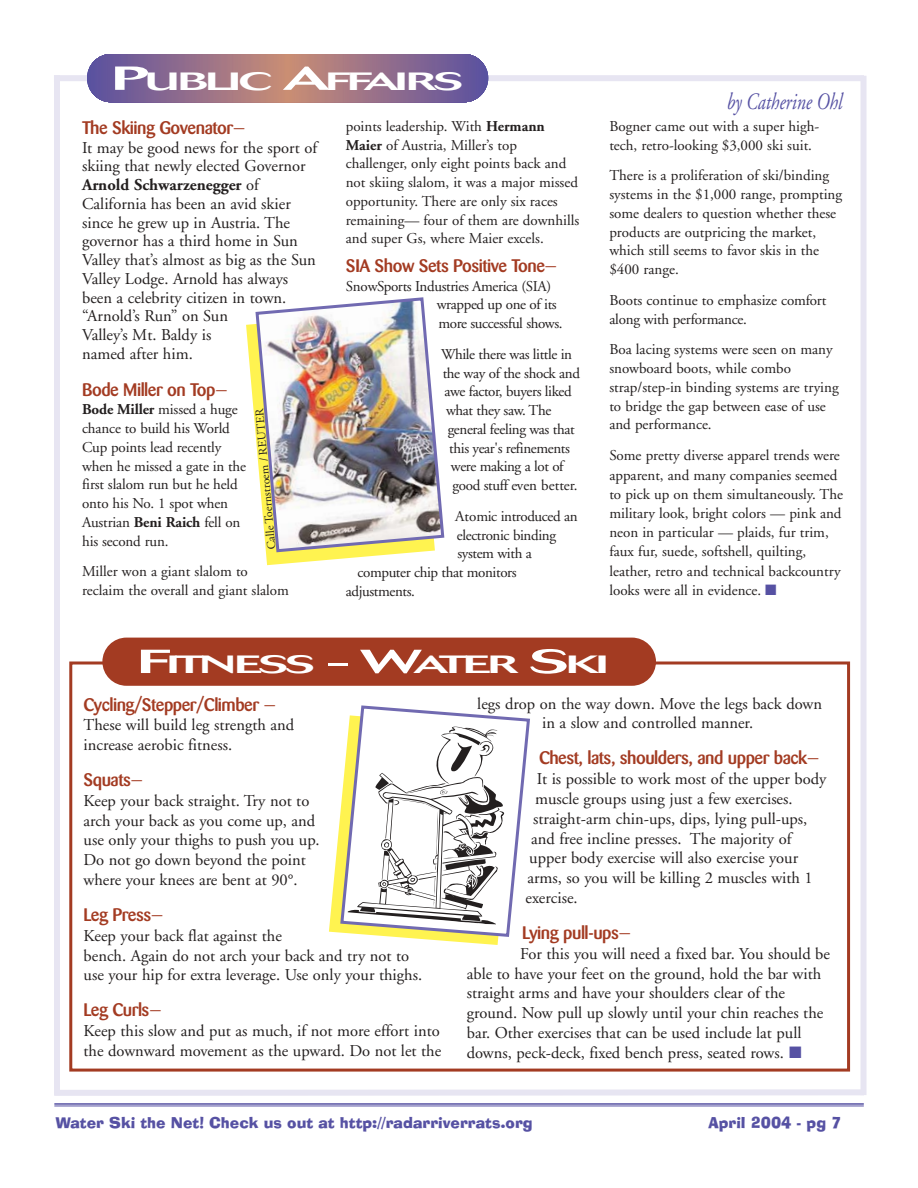
<style>
.page{position:relative;width:918px;height:1188px;background:#fff}
.page>*{position:absolute;margin:0;border:0;box-sizing:border-box;transform-origin:0 0}
.t1{font:500 24.75px "Cosmos";letter-spacing:-.065em;color:#fff;scale:2 1}
.t2{font:italic 23.4px "Adobe Garamond";color:#5651a3;scale:.77 1}
.t3{font:500 18px "Barmeno";letter-spacing:-.025em;color:#a33b22}
.t4{font:16.5px/19.8px "Adobe Garamond";color:#231f1f}
.t5{font:15px/18.8px "Adobe Garamond";color:#231f1f}
.t6{font:15px/18.8px "Adobe Garamond";letter-spacing:-.025em;color:#231f1f}
.t7{font:15px "Ad Lib BT";color:#5651a3}
.t8{font:12px "Adobe Garamond";color:#231f1f}
.s1{font-size:33px}
.s2{font-weight:700}
.s3{color:#5651a3}
</style>
<div class="page">
<hr style="left:54px;top:1103px;width:810px;height:2px;background:#5651a3">
<hr style="left:54px;top:1106px;width:810px;height:1px;background:#5651a3">
<div style="left:69px;top:662px;width:781px;height:410px;border:3px solid #a33b22"></div>
<div style="left:861px;top:76px;width:6px;height:1019px;background:#e7e5f2"></div>
<div style="left:54px;top:75px;width:810px;height:6px;background:#e7e5f2"></div>
<svg style="left:89px;top:54px;width:397px;height:48px;background:#816695"></svg>
<div style="left:213px;top:54px;width:150px;height:48px;background:#a07687"></div>
<div style="left:223px;top:54px;width:129px;height:48px;background:#a77884"></div>
<div style="left:231px;top:54px;width:114px;height:48px;background:#aa7c83"></div>
<div style="left:238px;top:54px;width:100px;height:48px;background:#af7e81"></div>
<div style="left:245px;top:54px;width:85px;height:48px;background:#b3807f"></div>
<div style="left:253px;top:54px;width:69px;height:48px;background:#b8837d"></div>
<div style="left:261px;top:54px;width:53px;height:48px;background:#bc867a"></div>
<div style="left:269px;top:54px;width:38px;height:48px;background:#c08878"></div>
<div style="left:277px;top:54px;width:21px;height:48px;background:#c48b77"></div>
<div style="left:284px;top:54px;width:7px;height:48px;background:#c88d73"></div>
<div style="left:54px;top:75px;width:6px;height:1020px;background:#e7e5f2"></div>
<svg style="left:54px;top:1086px;width:813px;height:10px"></svg>
<div style="left:102px;top:638px;width:554px;height:48px;background:#a33b22;border-radius:24px"></div>
<svg style="left:246px;top:324px;width:148px;height:242px"></svg>
<img style="left:254px;top:297px;width:191px;height:257px">
<svg style="left:331px;top:828px;width:168px;height:115px"></svg>
<svg style="left:339px;top:705px;width:191px;height:234px"></svg>
<h1 class="t1" style="left:111px;top:72px;width:178px"><span class="s1">P</span>UBLIC <span class="s1">A</span>FFAIRS</h1>
<p class="t3" style="left:82px;top:120px;width:165px">The Skiing Govenator—</p>
<p class="t4" style="left:82px;top:139px;width:237px;line-height:18.8px">It may be good news for the sport of skiing that newly elected Governor<br><span class="s2">Arnold Schwarzenegger</span> of<br>California has been an avid skier since he grew up in Austria. The governor has a third home in Sun<br>Valley that’s almost as big as the Sun<br>Valley Lodge. Arnold has always been a celebrity citizen in town. “Arnold’s Run” on Sun<br>Valley’s Mt. Baldy is<br>named after him.</p>
<p class="t3" style="left:82px;top:382px;width:147px">Bode Miller on Top—</p>
<p class="t5" style="left:82px;top:402px;width:166px"><span class="s2">Bode Miller</span> missed a huge chance to build his World<br>Cup points lead recently when he missed a gate in the first slalom run but he held onto his No. 1 spot when<br>Austrian <span class="s2">Beni Raich</span> fell on his second run.</p>
<p class="t5" style="left:82px;top:564px;width:208px">Miller won a giant slalom to reclaim the overall and giant slalom</p>
<p class="t8" style="left:267px;top:550px;width:143px;rotate:-95deg">Calle Toernstroem / REUTER</p>
<p class="t5" style="left:346px;top:118px;width:235px">points leadership. With <span class="s2">Hermann Maier</span> of Austria, Miller’s top challenger, only eight points back and not skiing slalom, it was a major missed opportunity. There are only six races remaining— four of them are downhills and super Gs, where Maier excels.</p>
<p class="t3" style="left:346px;top:258px;width:213px">SIA Show Sets Positive Tone—</p>
<p class="t6" style="left:437px;top:278px;width:127px;text-indent:-91px">SnowSports Industries America (SIA) wrapped up one of its more successful shows.</p>
<p class="t6" style="left:441px;top:346px;width:133px">While there was little in</p>
<p class="t6" style="left:443px;top:365px;width:139px">the way of the shock and</p>
<p class="t6" style="left:444px;top:384px;width:129px">awe factor, buyers liked</p>
<p class="t6" style="left:446px;top:402px;width:107px">what they saw. The</p>
<p class="t6" style="left:448px;top:421px;width:129px">general feeling was that</p>
<p class="t6" style="left:449px;top:440px;width:122px">this year's refinements</p>
<p class="t6" style="left:451px;top:459px;width:114px">were making a lot of</p>
<p class="t6" style="left:453px;top:477px;width:127px">good stuff even better.</p>
<p class="t6" style="left:455px;top:508px;width:124px">Atomic introduced an</p>
<p class="t6" style="left:457px;top:527px;width:101px">electronic binding</p>
<p class="t6" style="left:457px;top:546px;width:76px">system with a</p>
<p class="t6" style="left:357px;top:564px;width:161px">computer chip that monitors</p>
<p class="t6" style="left:346px;top:583px;width:71px">adjustments.</p>
<h2 class="t2" style="left:727px;top:92px;width:152px">by Catherine Ohl</h2>
<p class="t5" style="left:609px;top:118px;width:211px">Bogner came out with a super high&shy;tech, retro-looking $3,000 ski suit.</p>
<p class="t5" style="left:609px;top:168px;width:234px">There is a proliferation of ski/binding systems in the $1,000 range, prompting some dealers to question whether these products are outpricing the market, which still seems to favor skis in the $400 range.</p>
<p class="t5" style="left:609px;top:292px;width:218px">Boots continue to emphasize comfort along with performance.</p>
<p class="t5" style="left:609px;top:342px;width:231px">Boa lacing systems were seen on many snowboard boots, while combo strap/step-in binding systems are trying to bridge the gap between ease of use and performance.</p>
<p class="t5" style="left:609px;top:448px;width:235px;line-height:19.2px">Some pretty diverse apparel trends were apparent, and many companies seemed to pick up on them simultaneously. The military look, bright colors — pink and neon in particular — plaids, fur trim, faux fur, suede, softshell, quilting, leather, retro and technical backcountry looks were all in evidence. <span class="s3">■</span></p>
<h1 class="t1" style="left:137px;top:656px;width:238px"><span class="s1">F</span>ITNESS <span class="s1">- W</span>ATER <span class="s1">S</span>KI</h1>
<p class="t3" style="left:84px;top:697px;width:194px">Cycling/Stepper/Climber —</p>
<p class="t4" style="left:84px;top:717px;width:212px">These will build leg strength and increase aerobic fitness.</p>
<p class="t3" style="left:84px;top:772px;width:61px">Squats—</p>
<p class="t4" style="left:84px;top:792px;width:238px">Keep your back straight. Try not to arch your back as you come up, and use only your thighs to push you up.<br>Do not go down beyond the point where your knees are bent at 90°.</p>
<p class="t3" style="left:84px;top:907px;width:82px">Leg Press—</p>
<p class="t4" style="left:84px;top:927px;width:340px">Keep your back flat against the<br>bench. Again do not arch your back and try not to use your hip for extra leverage. Use only your thighs.</p>
<p class="t3" style="left:84px;top:1003px;width:80px">Leg Curls—</p>
<p class="t4" style="left:84px;top:1023px;width:359px">Keep this slow and put as much, if not more effort into the downward movement as the upward. Do not let the</p>
<p class="t4" style="left:477px;top:695px;width:346px;text-align:center">legs drop on the way down. Move the legs back down in a slow and controlled manner.</p>
<p class="t3" style="left:539px;top:751px;width:282px">Chest, lats, shoulders, and upper back—</p>
<p class="t4" style="left:537px;top:771px;width:291px">It is possible to work most of the upper body</p>
<p class="t4" style="left:535px;top:790px;width:259px">muscle groups using just a few exercises.</p>
<p class="t4" style="left:533px;top:810px;width:276px">straight-arm chin-ups, dips, lying pull-ups,</p>
<p class="t4" style="left:531px;top:830px;width:262px">and free incline presses. The majority of</p>
<p class="t4" style="left:529px;top:850px;width:270px">upper body exercise will also exercise your</p>
<p class="t4" style="left:527px;top:870px;width:287px">arms, so you will be killing 2 muscles with 1</p>
<p class="t4" style="left:525px;top:889px;width:54px">exercise.</p>
<p class="t3" style="left:522px;top:925px;width:111px">Lying pull-ups—</p>
<p class="t4" style="left:467px;top:945px;width:365px;text-indent:53px">For this you will need a fixed bar. You should be able to have your feet on the ground, hold the bar with straight arms and have your shoulders clear of the ground. Now pull up slowly until your chin reaches the bar. Other exercises that can be used include lat pull downs, peck-deck, fixed bench press, seated rows. <span class="s3">■</span></p>
<p class="t7" style="left:56px;top:1117px;width:479px">Water Ski the Net! Check us out at http://radarriverrats.org</p>
<p class="t7" style="left:708px;top:1117px;width:135px">April 2004 - pg 7</p>
</div>
